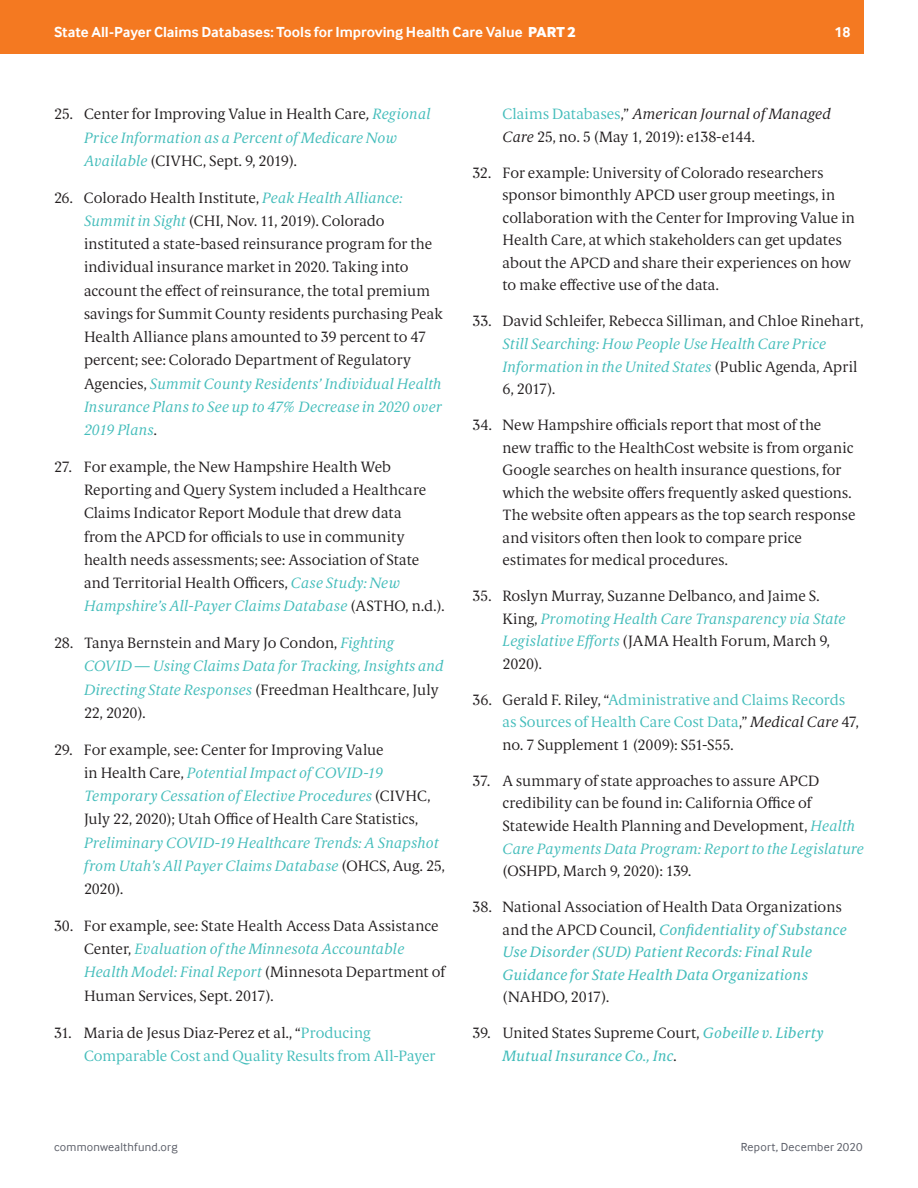
<style>
.page{position:relative;width:918px;height:1188px;background:#fff}
.page>*{position:absolute;margin:0;border:0;box-sizing:border-box;transform-origin:0 0}
.EndNotes{font:300 15px/23.2px "Berlingske Serif Text";letter-spacing:.005em;color:#231f20}
.EndNotes-2{font:italic 300 15px/23.2px "Berlingske Serif Text";letter-spacing:.005em;color:#44bdbb}
.EndNotes-3{font:italic 15px/22.5px "Berlingske Serif Text";letter-spacing:.015em;color:#44bdbb}
.EndNotes-4{font:300 15px/22.5px "Berlingske Serif Text";letter-spacing:.005em;color:#44bdbb}
.EndNotes-5{font:300 15px/22.5px "Berlingske Serif Text";letter-spacing:-.025em;color:#231f20}
.t1{font:700 15px "Inter Face";letter-spacing:-.005em;color:#fff}
.t2{font:12px "Inter Face";letter-spacing:.02em;color:#5a5d67}
.s1{font-family:"Inter Face X Bold";font-weight:400}
.s2{font-style:italic}
.s3{font-style:italic;color:#44bdbb}
.s4{font-style:normal;color:#231f20}
.s5{color:#231f20}
.s6{color:#44bdbb}
.s7{font-style:italic;color:#231f20}
.s8{font-weight:300;font-style:normal;color:#231f20}
</style>
<div class="page">
<div style="left:0;top:0;width:864px;height:54px;background:#f47921"></div>
<p class="t1" style="left:54px;top:23px;width:523px">State All-Payer Claims Databases: Tools for Improving Health Care Value <span class="s1">PART 2</span></p>
<p class="t1" style="left:835px;top:23px;width:17px">18</p>
<p class="EndNotes" style="left:84px;top:102px;width:348px;text-indent:-30px">25. Center for Improving Value in Health Care<span class="s2">,</span> <span class="s3">Regional<br>Price Information as a Percent of Medicare Now<br>Available</span> (CIVHC, Sept. 9, 2019).</p>
<p class="EndNotes" style="left:84px;top:185px;width:360px;text-indent:-30px">26. Colorado Health Institute, <span class="s3">Peak Health Alliance:<br>Summit in Sight</span> (CHI, Nov. 11, 2019). Colorado instituted a state-based reinsurance program for the individual insurance market in 2020. Taking into account the effect of reinsurance, the total premium savings for Summit County residents purchasing Peak Health Alliance plans amounted to 39 percent to 47 percent; see: Colorado Department of Regulatory Agencies, <span class="s3">Summit County Residents’ Individual Health Insurance Plans to See up to 47% Decrease in 2020 over 2019 Plans</span>.</p>
<p class="EndNotes" style="left:84px;top:455px;width:362px;text-indent:-30px">27. For example, the New Hampshire Health Web Reporting and Query System included a Healthcare Claims Indicator Report Module that drew data<br>from the APCD for officials to use in community health needs assessments; see: Association of State and Territorial Health Officers, <span class="s3">Case Study: New Hampshire’s All-Payer Claims Database</span> (ASTHO, n.d.).</p>
<p class="EndNotes-2" style="left:84px;top:630px;width:361px;text-indent:-30px"><span class="s4">28. Tanya Bernstein and Mary Jo Condon,</span> Fighting COVID — Using Claims Data for Tracking, Insights and Directing State Responses <span class="s4">(Freedman Healthcare, July 22, 2020).</span></p>
<p class="EndNotes-2" style="left:84px;top:737px;width:362px;text-indent:-30px"><span class="s4">29. For example, see: Center for Improving Value<br>in Health Care,</span> Potential Impact of COVID-19<br>Temporary Cessation of Elective Procedures <span class="s4">(CIVHC, July 22, 2020); Utah Office of Health Care Statistics, </span>Preliminary COVID-19 Healthcare Trends: A Snapshot from Utah’s All Payer Claims Database <span class="s4">(OHCS, Aug. 25, 2020).</span></p>
<p class="EndNotes" style="left:84px;top:914px;width:363px;text-indent:-30px">30. For example, see: State Health Access Data Assistance Center, <span class="s3">Evaluation of the Minnesota Accountable Health Model: Final Report</span> (Minnesota Department of Human Services, Sept. 2017).</p>
<p class="EndNotes-4" style="left:84px;top:1020px;width:353px;line-height:23.2px;text-indent:-30px"><span class="s5">31. Maria de Jesus Diaz-Perez et al., “</span>Producing<br>Comparable Cost and Quality Results from All-Payer</p>
<p class="EndNotes-5" style="left:502px;top:102px;width:330px"><span class="s6">Claims Databases</span>,” <span class="s2">American Journal of Managed<br>Care</span> 25, no. 5 (May 1, 2019): e138-e144.</p>
<p class="EndNotes" style="left:502px;top:161px;width:354px;line-height:22.5px;text-indent:-30px">32. For example: University of Colorado researchers sponsor bimonthly APCD user group meetings, in collaboration with the Center for Improving Value in Health Care, at which stakeholders can get updates about the APCD and share their experiences on how to make effective use of the data.</p>
<p class="EndNotes" style="left:502px;top:310px;width:363px;line-height:22.5px;text-indent:-30px">33. David Schleifer, Rebecca Silliman, and Chloe Rinehart, <span class="s3">Still Searching: How People Use Health Care Price Information in the United States</span> (Public Agenda, April 6, 2017).</p>
<p class="EndNotes" style="left:502px;top:413px;width:355px;line-height:22.5px;text-indent:-30px">34. New Hampshire officials report that most of the<br>new traffic to the HealthCost website is from organic Google searches on health insurance questions, for which the website offers frequently asked questions.<br>The website often appears as the top search response and visitors often then look to compare price estimates for medical procedures.</p>
<p class="EndNotes" style="left:502px;top:585px;width:345px;line-height:22.5px;text-indent:-30px">35. Roslyn Murray, Suzanne Delbanco, and Jaime S.<br>King, <span class="s3">Promoting Health Care Transparency via State Legislative Efforts</span> (JAMA Health Forum, March 9, 2020).</p>
<p class="EndNotes-4" style="left:502px;top:688px;width:358px;text-indent:-30px"><span class="s5">36. Gerald F. Riley, “</span>Administrative and Claims Records as Sources of Health Care Cost Data<span class="s5">,”</span> <span class="s7">Medical Care</span> <span class="s5">47, no. 7 Supplement 1 (2009): S51-S55.</span></p>
<p class="EndNotes" style="left:502px;top:769px;width:363px;line-height:22.5px;text-indent:-30px">37. A summary of state approaches to assure APCD credibility can be found in: California Office of Statewide Health Planning and Development, <span class="s3">Health Care Payments Data Program: Report to the Legislature </span>(OSHPD, March 9, 2020): 139.</p>
<p class="EndNotes-3" style="left:502px;top:895px;width:346px;text-indent:-30px"><span class="s8">38. National Association of Health Data Organizations and the APCD Council,</span> Confidentiality of Substance Use Disorder (SUD) Patient Records: Final Rule Guidance for State Health Data Organizations <span class="s8">(NAHDO, 2017).</span></p>
<p class="EndNotes-3" style="left:502px;top:1021px;width:323px;text-indent:-30px"><span class="s8">39. United States Supreme Court,</span> Gobeille v. Liberty<br>Mutual Insurance Co., Inc<span class="s8">.</span></p>
<p class="t2" style="left:54px;top:1140px;width:125px">commonwealthfund.org</p>
<p class="t2" style="left:741px;top:1140px;width:123px">Report, December 2020</p>
</div>
